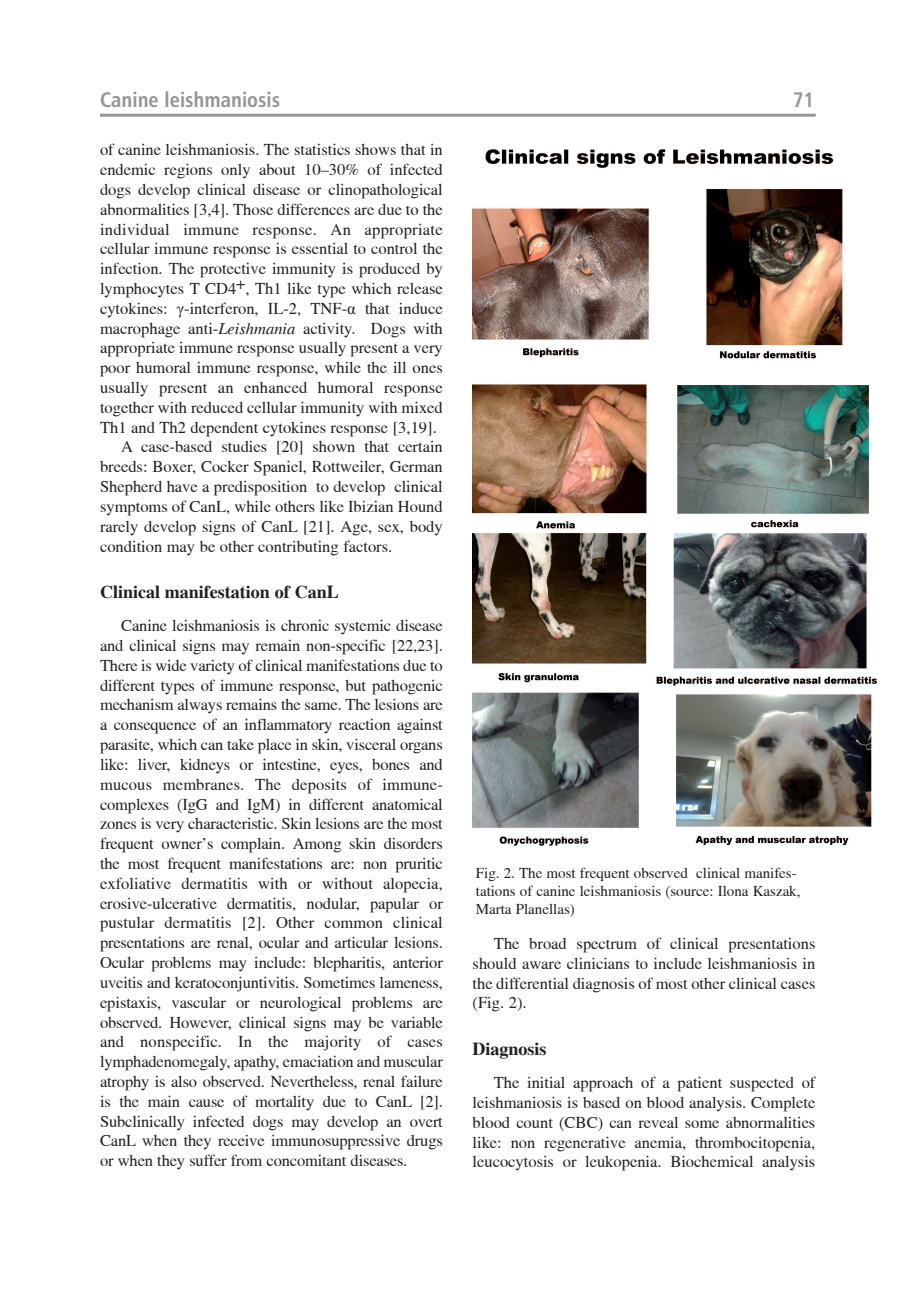
<style>
.page{position:relative;width:920px;height:1290px;background:#fff}
.page>*{position:absolute;margin:0;border:0;box-sizing:border-box;transform-origin:0 0}
.t1{font:21px "Humnst 777 Cn PL Bold A";color:#939598}
.t2{font:700 18px "Toronto";color:#231f20}
.t3{font:16.5px/19.8px "Toronto";color:#231f20;text-align:justify}
.t4{font:16.5px "Toronto";letter-spacing:.02em;color:#231f20}
.t5{font:15px/18px "Toronto";color:#231f20}
.s1{font-family:"Times New Roman"}
.s2{font-style:italic}
</style>
<div class="page">
<hr style="left:100px;top:114px;width:716px;height:3px;background:#939598">
<img style="left:473px;top:149px;width:405px;height:697px">
<p class="t1" style="left:100px;top:88px;width:182px">Canine leishmaniosis</p>
<p class="t1" style="left:793px;top:88px;width:23px">71</p>
<p class="t3" style="left:100px;top:140px;width:344px">of canine leishmaniosis. The statistics shows that in</p>
<p class="t3" style="left:100px;top:160px;width:344px">endemic regions only about 10–30% of infected</p>
<p class="t3" style="left:100px;top:180px;width:344px">dogs develop clinical disease or clinopathological</p>
<p class="t3" style="left:100px;top:199px;width:344px">abnormalities [3,4]. Those differences are due to the</p>
<p class="t4" style="left:100px;top:220px;width:344px">individual immune response. An appropriate</p>
<p class="t3" style="left:100px;top:239px;width:344px">cellular immune response is essential to control the</p>
<p class="t3" style="left:100px;top:259px;width:344px">infection. The protective immunity is produced by</p>
<p class="t3" style="left:100px;top:279px;width:344px">lymphocytes T CD4+, Th1 like type which release</p>
<p class="t3" style="left:100px;top:298px;width:344px">cytokines: <span class="s1">γ</span>-interferon, IL-2, TNF-<span class="s1">α</span> that induce</p>
<p class="t3" style="left:100px;top:318px;width:344px">macrophage anti-<span class="s2">Leishmania</span> activity. Dogs with</p>
<p class="t3" style="left:100px;top:338px;width:344px">appropriate immune response usually present a very</p>
<p class="t3" style="left:100px;top:358px;width:344px">poor humoral immune response, while the ill ones</p>
<p class="t3" style="left:100px;top:378px;width:344px">usually present an enhanced humoral response</p>
<p class="t3" style="left:100px;top:397px;width:344px">together with reduced cellular immunity with mixed</p>
<p class="t3" style="left:100px;top:417px;width:338px">Th1 and Th2 dependent cytokines response [3,19].</p>
<p class="t3" style="left:121px;top:437px;width:323px">A case-based studies [20] shown that certain</p>
<p class="t3" style="left:100px;top:457px;width:344px">breeds: Boxer, Cocker Spaniel, Rottweiler, German</p>
<p class="t3" style="left:100px;top:477px;width:344px">Shepherd have a predisposition to develop clinical</p>
<p class="t3" style="left:100px;top:496px;width:344px">symptoms of CanL, while others like Ibizian Hound</p>
<p class="t3" style="left:100px;top:516px;width:344px">rarely develop signs of CanL [21]. Age, sex, body</p>
<p class="t3" style="left:100px;top:536px;width:294px">condition may be other contributing factors.</p>
<p class="t2" style="left:100px;top:581px;width:240px">Clinical manifestation of CanL</p>
<p class="t3" style="left:100px;top:616px;width:344px;text-indent:21px">Canine leishmaniosis is chronic systemic disease and clinical signs may remain non-specific [22,23].<br>There is wide variety of clinical manifestations due to different types of immune response, but pathogenic mechanism always remains the same. The lesions are a consequence of an inflammatory reaction against parasite, which can take place in skin, visceral organs like: liver, kidneys or intestine, eyes, bones and mucous membranes. The deposits of immune&shy;complexes (IgG and IgM) in different anatomical zones is very characteristic. Skin lesions are the most frequent owner’s complain. Among skin disorders the most frequent manifestations are: non pruritic exfoliative dermatitis with or without alopecia, erosive-ulcerative dermatitis, nodular, papular or pustular dermatitis [2]. Other common clinical presentations are renal, ocular and articular lesions.<br>Ocular problems may include: blepharitis, anterior uveitis and keratoconjuntivitis. Sometimes lameness, epistaxis, vascular or neurological problems are observed. However, clinical signs may be variable and nonspecific. In the majority of cases lymphadenomegaly, apathy, emaciation and muscular atrophy is also observed. Nevertheless, renal failure is the main cause of mortality due to CanL [2].<br>Subclinically infected dogs may develop an overt CanL when they receive immunosuppressive drugs or when they suffer from concomitant diseases.</p>
<p class="t5" style="left:476px;top:864px;width:326px">Fig. 2. The most frequent observed clinical manifes&shy;tations of canine leishmaniosis (source: Ilona Kaszak,<br>Marta Planellas)</p>
<p class="t3" style="left:473px;top:933px;width:344px;text-indent:21px">The broad spectrum of clinical presentations should aware clinicians to include leishmaniosis in the differential diagnosis of most other clinical cases (Fig. 2).</p>
<p class="t2" style="left:473px;top:1038px;width:76px">Diagnosis</p>
<p class="t3" style="left:473px;top:1073px;width:344px;text-indent:21px">The initial approach of a patient suspected of leishmaniosis is based on blood analysis. Complete blood count (CBC) can reveal some abnormalities like: non regenerative anemia, thrombocitopenia, leucocytosis or leukopenia. Biochemical analysis</p>
</div>
